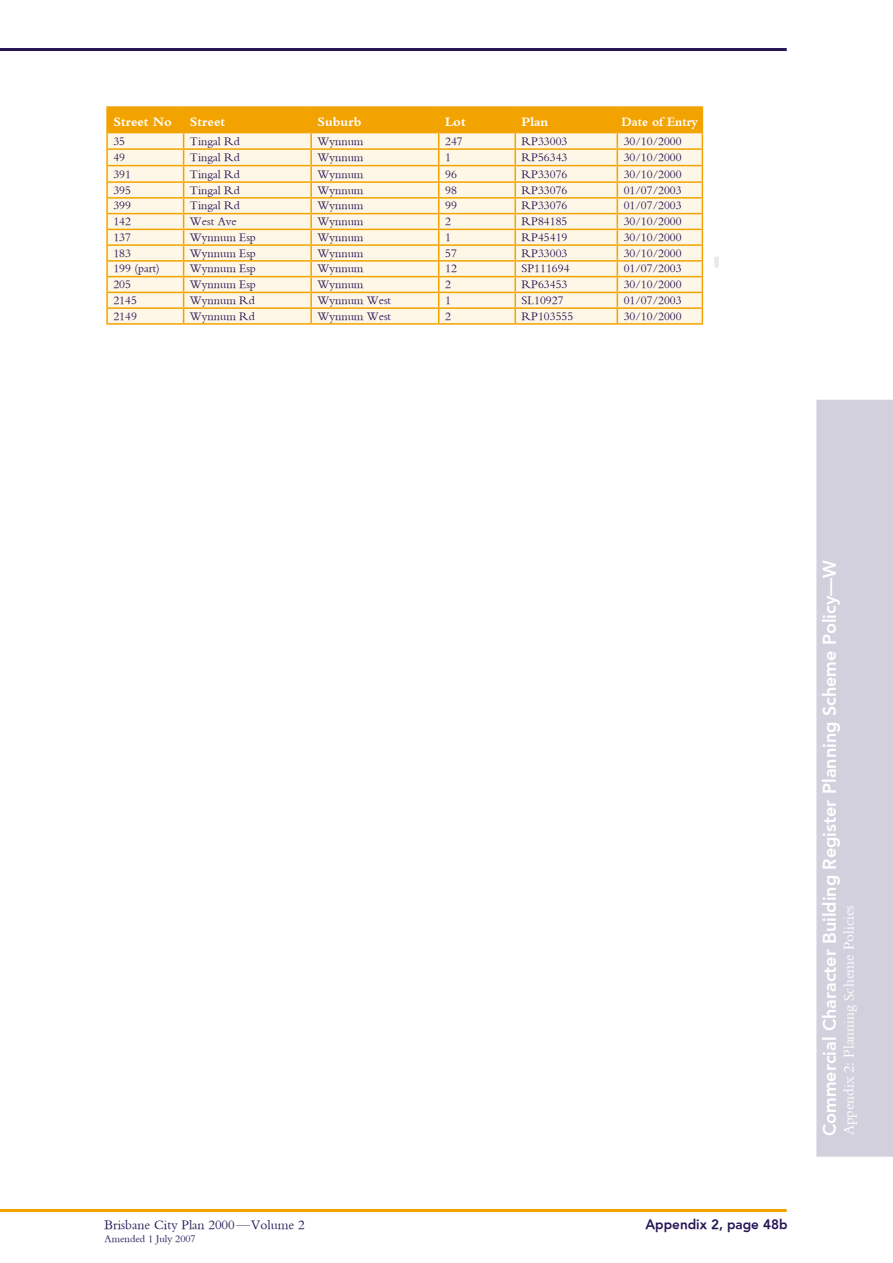
<style>
.page{position:relative;width:893px;height:1263px;background:#fff}
.page>*{position:absolute;margin:0;border:0;box-sizing:border-box;transform-origin:0 0}
.t1{font:800 18px "H Avenir";color:#fff}
.t2{font:15px "Bembo";color:#fff}
.t3{font:13.5px "Bembo";color:#251555}
.t4{font:700 13.5px "Bembo";color:#fff}
.t5{font:800 13.5px "H Avenir";color:#251555}
.t6{font:700 13.5px "Bembo";color:#fff;scale:.93 1}
.t7{font:12px "Bembo";color:#251555}
.t8{font:10.5px "Bembo";color:#251555}
</style>
<div class="page">
<svg style="left:816px;top:400px;width:77px;height:757px;background:#d4d1de"></svg>
<hr style="left:0;top:1209px;width:787px;height:3px;background:#f3a300">
<hr style="left:0;top:48px;width:787px;height:3px;background:#251555">
<hr style="left:106px;top:106px;width:78px;height:2px;background:#f3a300">
<hr style="left:184px;top:106px;width:127px;height:2px;background:#f3a300">
<hr style="left:311px;top:106px;width:128px;height:2px;background:#f3a300">
<hr style="left:439px;top:106px;width:76px;height:2px;background:#f3a300">
<hr style="left:515px;top:106px;width:102px;height:2px;background:#f3a300">
<hr style="left:617px;top:106px;width:86px;height:2px;background:#f3a300">
<svg style="left:106px;top:107px;width:597px;height:216px;background:#fbe4b5"></svg>
<hr style="left:106px;top:323px;width:78px;height:2px;background:#f3a300">
<hr style="left:184px;top:323px;width:127px;height:2px;background:#f3a300">
<hr style="left:311px;top:323px;width:128px;height:2px;background:#f3a300">
<hr style="left:439px;top:323px;width:76px;height:2px;background:#f3a300">
<hr style="left:515px;top:323px;width:102px;height:2px;background:#f3a300">
<hr style="left:617px;top:323px;width:86px;height:2px;background:#f3a300">
<div style="left:714px;top:257px;width:5px;height:11px;background:#e9e8ee"></div>
<p class="t4" style="left:113px;top:114px;width:60px">Street No</p>
<p class="t4" style="left:190px;top:114px;width:37px">Street</p>
<p class="t4" style="left:318px;top:114px;width:45px">Suburb</p>
<p class="t4" style="left:445px;top:114px;width:22px">Lot</p>
<p class="t4" style="left:522px;top:114px;width:28px">Plan</p>
<p class="t6" style="left:622px;top:114px;width:84px">Date of Entry</p>
<p class="t7" style="left:113px;top:134px;width:13px">35</p>
<p class="t7" style="left:190px;top:134px;width:51px">Tingal Rd</p>
<p class="t7" style="left:318px;top:134px;width:47px">Wynnum</p>
<p class="t7" style="left:445px;top:134px;width:19px">247</p>
<p class="t7" style="left:522px;top:134px;width:47px">RP33003</p>
<p class="t7" style="left:624px;top:134px;width:60px">30/10/2000</p>
<p class="t7" style="left:113px;top:151px;width:13px">49</p>
<p class="t7" style="left:190px;top:151px;width:51px">Tingal Rd</p>
<p class="t7" style="left:318px;top:151px;width:47px">Wynnum</p>
<p class="t7" style="left:445px;top:151px;width:7px">1</p>
<p class="t7" style="left:522px;top:151px;width:47px">RP56343</p>
<p class="t7" style="left:624px;top:151px;width:60px">30/10/2000</p>
<p class="t7" style="left:113px;top:167px;width:19px">391</p>
<p class="t7" style="left:190px;top:167px;width:51px">Tingal Rd</p>
<p class="t7" style="left:318px;top:167px;width:47px">Wynnum</p>
<p class="t7" style="left:445px;top:167px;width:13px">96</p>
<p class="t7" style="left:522px;top:167px;width:47px">RP33076</p>
<p class="t7" style="left:624px;top:167px;width:60px">30/10/2000</p>
<p class="t7" style="left:113px;top:183px;width:19px">395</p>
<p class="t7" style="left:190px;top:183px;width:51px">Tingal Rd</p>
<p class="t7" style="left:318px;top:183px;width:47px">Wynnum</p>
<p class="t7" style="left:445px;top:183px;width:13px">98</p>
<p class="t7" style="left:522px;top:183px;width:47px">RP33076</p>
<p class="t7" style="left:624px;top:183px;width:60px">01/07/2003</p>
<p class="t7" style="left:113px;top:199px;width:19px">399</p>
<p class="t7" style="left:190px;top:199px;width:51px">Tingal Rd</p>
<p class="t7" style="left:318px;top:199px;width:47px">Wynnum</p>
<p class="t7" style="left:445px;top:199px;width:13px">99</p>
<p class="t7" style="left:522px;top:199px;width:47px">RP33076</p>
<p class="t7" style="left:624px;top:199px;width:60px">01/07/2003</p>
<p class="t7" style="left:113px;top:214px;width:19px">142</p>
<p class="t7" style="left:190px;top:214px;width:48px">West Ave</p>
<p class="t7" style="left:318px;top:214px;width:47px">Wynnum</p>
<p class="t7" style="left:445px;top:214px;width:7px">2</p>
<p class="t7" style="left:522px;top:214px;width:47px">RP84185</p>
<p class="t7" style="left:624px;top:214px;width:60px">30/10/2000</p>
<p class="t7" style="left:113px;top:230px;width:19px">137</p>
<p class="t7" style="left:190px;top:230px;width:67px">Wynnum Esp</p>
<p class="t7" style="left:318px;top:230px;width:47px">Wynnum</p>
<p class="t7" style="left:445px;top:230px;width:7px">1</p>
<p class="t7" style="left:522px;top:230px;width:47px">RP45419</p>
<p class="t7" style="left:624px;top:230px;width:60px">30/10/2000</p>
<p class="t7" style="left:113px;top:246px;width:19px">183</p>
<p class="t7" style="left:190px;top:246px;width:67px">Wynnum Esp</p>
<p class="t7" style="left:318px;top:246px;width:47px">Wynnum</p>
<p class="t7" style="left:445px;top:246px;width:13px">57</p>
<p class="t7" style="left:522px;top:246px;width:47px">RP33003</p>
<p class="t7" style="left:624px;top:246px;width:60px">30/10/2000</p>
<p class="t7" style="left:113px;top:262px;width:48px">199 (part)</p>
<p class="t7" style="left:190px;top:262px;width:67px">Wynnum Esp</p>
<p class="t7" style="left:318px;top:262px;width:47px">Wynnum</p>
<p class="t7" style="left:445px;top:262px;width:13px">12</p>
<p class="t7" style="left:522px;top:262px;width:49px">SP111694</p>
<p class="t7" style="left:624px;top:262px;width:60px">01/07/2003</p>
<p class="t7" style="left:113px;top:277px;width:19px">205</p>
<p class="t7" style="left:190px;top:277px;width:67px">Wynnum Esp</p>
<p class="t7" style="left:318px;top:277px;width:47px">Wynnum</p>
<p class="t7" style="left:445px;top:277px;width:7px">2</p>
<p class="t7" style="left:522px;top:277px;width:47px">RP63453</p>
<p class="t7" style="left:624px;top:277px;width:60px">30/10/2000</p>
<p class="t7" style="left:113px;top:293px;width:25px">2145</p>
<p class="t7" style="left:190px;top:293px;width:66px">Wynnum Rd</p>
<p class="t7" style="left:318px;top:293px;width:75px">Wynnum West</p>
<p class="t7" style="left:445px;top:293px;width:7px">1</p>
<p class="t7" style="left:522px;top:293px;width:43px">SL10927</p>
<p class="t7" style="left:624px;top:293px;width:60px">01/07/2003</p>
<p class="t7" style="left:113px;top:309px;width:25px">2149</p>
<p class="t7" style="left:190px;top:309px;width:66px">Wynnum Rd</p>
<p class="t7" style="left:318px;top:309px;width:75px">Wynnum West</p>
<p class="t7" style="left:445px;top:309px;width:7px">2</p>
<p class="t7" style="left:522px;top:309px;width:53px">RP103555</p>
<p class="t7" style="left:624px;top:309px;width:60px">30/10/2000</p>
<p class="t3" style="left:105px;top:1217px;width:202px">Brisbane City Plan 2000—Volume 2</p>
<p class="t5" style="left:645px;top:1216px;width:143px">Appendix 2, page 48b</p>
<p class="t8" style="left:105px;top:1232px;width:93px">Amended 1 July 2007</p>
<h1 class="t1" style="left:819px;top:1136px;width:577px;rotate:-90deg">Commercial Character Building Register Planning Scheme Policy-—W</h1>
<p class="t2" style="left:840px;top:1135px;width:232px;rotate:-90deg">Appendix 2: Planning Scheme Policies</p>
</div>
